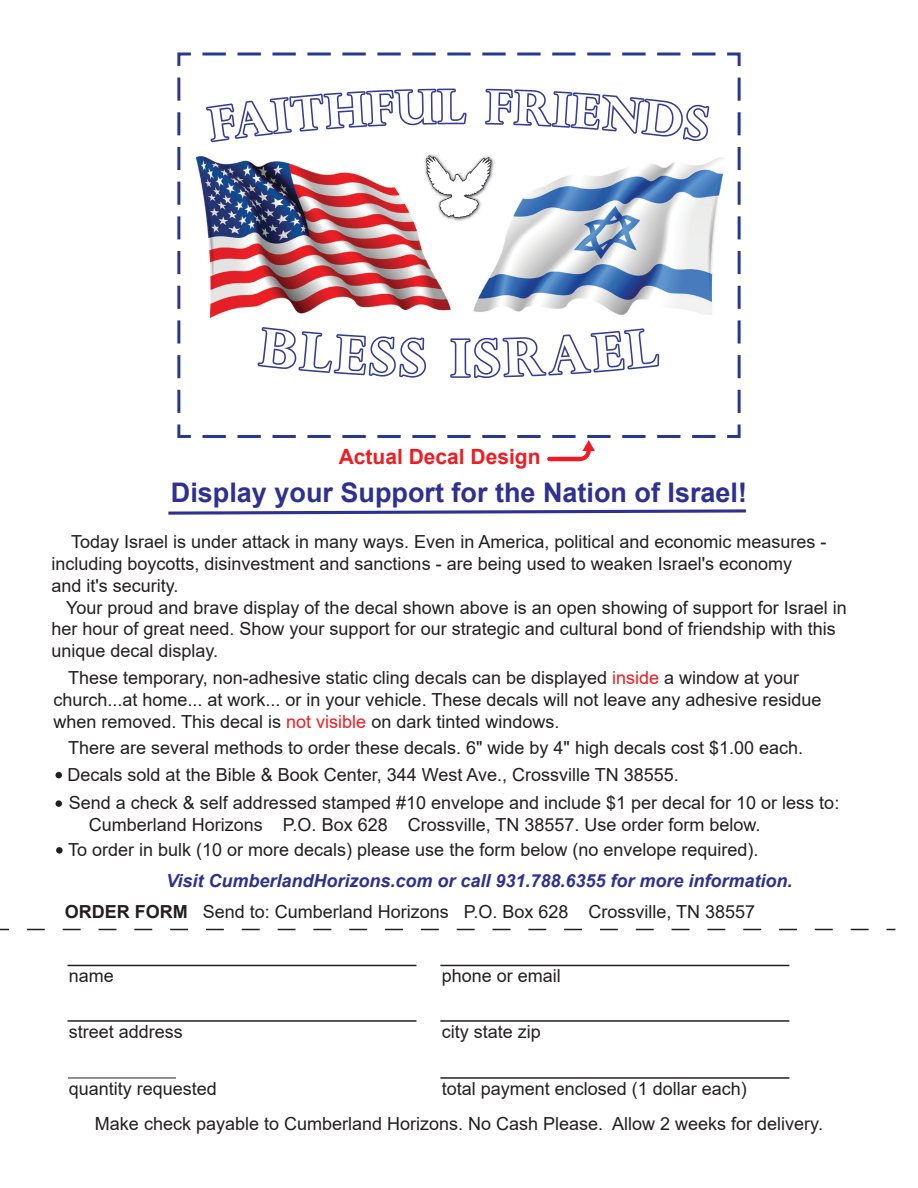
<style>
.page{position:relative;width:918px;height:1188px;background:#fff}
.page>*{position:absolute;margin:0;border:0;box-sizing:border-box;transform-origin:0 0}
.t1{font:700 27px "Arial";color:#2e3092}
.t2{font:700 21px "Arial";color:#ee1d23}
.t3{font:18px/21.6px "Arial";color:#231f20}
.t4{font:italic 700 18px "Arial";color:#2e3092}
.s1{color:#ee1d23}
.s2{font-weight:700}
</style>
<div class="page">
<svg style="left:168px;top:509px;width:578px;height:6px"></svg>
<img style="left:195px;top:54px;width:544px;height:324px">
<img style="left:394px;top:89px;width:93px;height:36px">
<img style="left:396px;top:90px;width:134px;height:34px">
<img style="left:258px;top:327px;width:401px;height:43px">
<img style="left:259px;top:329px;width:399px;height:42px">
<img style="left:419px;top:146px;width:80px;height:79px">
<img style="left:422px;top:151px;width:74px;height:71px">
<svg style="left:177px;top:52px;width:14px;height:361px"></svg>
<svg style="left:203px;top:52px;width:538px;height:17px"></svg>
<svg style="left:724px;top:78px;width:17px;height:360px"></svg>
<svg style="left:177px;top:424px;width:538px;height:38px"></svg>
<hr style="left:549px;top:457px;width:31px;height:4px;background:#ee1d23">
<svg style="left:56px;top:772px;width:6px;height:6px"></svg>
<div style="left:56px;top:800px;width:6px;height:7px;background:#231f20;border-radius:50%"></div>
<div style="left:56px;top:847px;width:7px;height:7px;background:#231f20;border-radius:50%"></div>
<svg style="left:27px;top:929px;width:842px;height:1px"></svg>
<hr style="left:68px;top:965px;width:349px;height:1px;background:#231f20">
<hr style="left:440px;top:965px;width:349px;height:1px;background:#231f20">
<hr style="left:68px;top:1020px;width:349px;height:2px;background:#231f20">
<hr style="left:440px;top:1020px;width:349px;height:2px;background:#231f20">
<hr style="left:68px;top:1078px;width:108px;height:1px;background:#231f20">
<hr style="left:440px;top:1077px;width:349px;height:2px;background:#231f20">
<p class="t2" style="left:339px;top:442px;width:203px">Actual Decal Design</p>
<h1 class="t1" style="left:171px;top:474px;width:578px">Display your Support for the Nation of Israel!</h1>
<p class="t3" style="left:52px;top:531px;width:776px;text-indent:20px">Today Israel is under attack in many ways. Even in America, political and economic measures - including boycotts, disinvestment and sanctions - are being used to weaken Israel's economy and it's security.</p>
<p class="t3" style="left:52px;top:597px;width:797px;text-indent:15px">Your proud and brave display of the decal shown above is an open showing of support for Israel in her hour of great need. Show your support for our strategic and cultural bond of friendship with this unique decal display.</p>
<p class="t3" style="left:54px;top:667px;width:770px;text-indent:15px">These temporary, non-adhesive static cling decals can be displayed <span class="s1">inside</span> a window at your church...at home... at work... or in your vehicle. These decals will not leave any adhesive residue when removed. This decal is <span class="s1">not visible</span> on dark tinted windows.</p>
<p class="t3" style="left:68px;top:737px;width:737px">There are several methods to order these decals. 6" wide by 4" high decals cost $1.00 each.</p>
<p class="t3" style="left:68px;top:764px;width:613px">Decals sold at the Bible &amp; Book Center, 344 West Ave., Crossville TN 38555.</p>
<p class="t3" style="left:89px;top:792px;width:752px;text-indent:-20px">Send a check &amp; self addressed stamped #10 envelope and include $1 per decal for 10 or less to:<br>Cumberland Horizons P.O. Box 628 Crossville, TN 38557. Use order form below.</p>
<p class="t3" style="left:68px;top:839px;width:692px">To order in bulk (10 or more decals) please use the form below (no envelope required).</p>
<p class="t4" style="left:166px;top:869px;width:628px">Visit CumberlandHorizons.com or call 931.788.6355 for more information.</p>
<p class="t3" style="left:65px;top:901px;width:692px"><span class="s2">ORDER FORM</span> Send to: Cumberland Horizons P.O. Box 628 Crossville, TN 38557</p>
<p class="t3" style="left:69px;top:965px;width:47px">name</p>
<p class="t3" style="left:442px;top:965px;width:121px">phone or email</p>
<p class="t3" style="left:69px;top:1020px;width:116px">street address</p>
<p class="t3" style="left:442px;top:1020px;width:101px">city state zip</p>
<p class="t3" style="left:95px;top:1070px;width:730px;line-height:35.4px;text-indent:347px">total payment enclosed (1 dollar each)<br>Make check payable to Cumberland Horizons. No Cash Please. Allow 2 weeks for delivery.</p>
<p class="t3" style="left:69px;top:1077px;width:150px">quantity requested</p>
</div>
